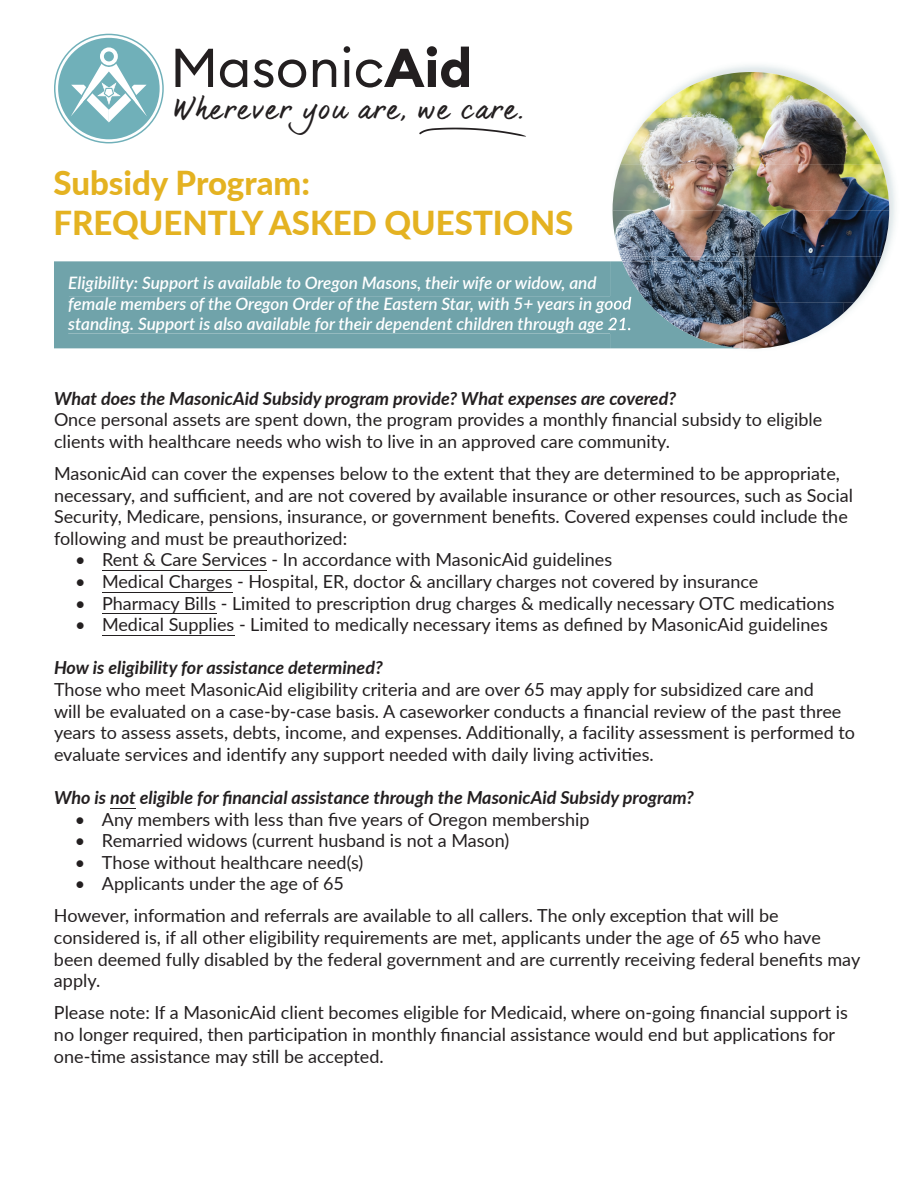
<style>
.page{position:relative;width:918px;height:1188px;background:#fff}
.page>*{position:absolute;margin:0;border:0;box-sizing:border-box;transform-origin:0 0}
.t1{font:53.85px "Euclid Circular B";color:#231f20}
.t2{font:800 33px/39.6px "Lato";color:#e4b221}
.t3{font:28.8px "dear Joe 6";letter-spacing:.03em;color:#231f20}
.t4{font:18px/21.6px "Lato";color:#231f20}
.t5{font:italic 700 18px "Lato";color:#231f20}
.t6{font:italic 600 17.1px/20.5px "Lato";color:#fff}
.s1{font-weight:700}
</style>
<div class="page">
<hr style="left:102px;top:570px;width:165px;height:1px;background:#231f20">
<hr style="left:102px;top:592px;width:131px;height:1px;background:#231f20">
<hr style="left:102px;top:613px;width:114px;height:1px;background:#231f20">
<hr style="left:102px;top:635px;width:132px;height:1px;background:#231f20">
<svg style="left:110px;top:808px;width:26px;height:1px"></svg>
<svg style="left:419px;top:128px;width:107px;height:9px"></svg>
<div style="left:54px;top:261px;width:556px;height:87px;background:#70a3aa"></div>
<div style="left:69px;top:297px;width:541px;height:16px;background:#70a3aa"></div>
<div style="left:68px;top:317px;width:542px;height:16px;background:#70a3aa"></div>
<img style="left:610px;top:65px;width:285px;height:284px">
<div style="left:610px;top:261px;width:40px;height:87px;background:#71a4ab"></div>
<img style="left:610px;top:297px;width:22px;height:16px">
<img style="left:610px;top:317px;width:21px;height:16px">
<img style="left:648px;top:72px;width:206px;height:46px">
<img style="left:620px;top:118px;width:261px;height:46px">
<img style="left:613px;top:164px;width:276px;height:46px">
<svg style="left:613px;top:210px;width:1px;height:21px"></svg>
<img style="left:751px;top:210px;width:138px;height:47px">
<img style="left:620px;top:256px;width:261px;height:47px">
<img style="left:742px;top:303px;width:101px;height:46px">
<svg style="left:843px;top:303px;width:11px;height:10px"></svg>
<img style="left:622px;top:261px;width:121px;height:44px">
<img style="left:650px;top:305px;width:93px;height:43px">
<svg style="left:54px;top:34px;width:110px;height:109px"></svg>
<h1 class="t1" style="left:170px;top:33px;width:303px">Masonic<span class="s1">Aid</span></h1>
<h3 class="t3" style="left:173px;top:91px;width:351px">Wherever you are, we care.</h3>
<h2 class="t2" style="left:54px;top:162px;width:521px">Subsidy Program:<br>FREQUENTLY ASKED QUESTIONS</h2>
<p class="t6" style="left:68px;top:272px;width:565px">Eligibility: Support is available to Oregon Masons, their wife or widow, and female members of the Oregon Order of the Eastern Star, with 5+ years in good standing. Support is also available for their dependent children through age 21.</p>
<p class="t5" style="left:54px;top:385px;width:624px">What does the MasonicAid Subsidy program provide? What expenses are covered?</p>
<p class="t4" style="left:54px;top:408px;width:770px">Once personal assets are spent down, the program provides a monthly financial subsidy to eligible clients with healthcare needs who wish to live in an approved care community.</p>
<p class="t4" style="left:54px;top:462px;width:800px">MasonicAid can cover the expenses below to the extent that they are determined to be appropriate, necessary, and sufficient, and are not covered by available insurance or other resources, such as Social Security, Medicare, pensions, insurance, or government benefits. Covered expenses could include the following and must be preauthorized:</p>
<p class="t4" style="left:75px;top:548px;width:539px">• Rent &amp; Care Services - In accordance with MasonicAid guidelines</p>
<p class="t4" style="left:75px;top:570px;width:685px">• Medical Charges - Hospital, ER, doctor &amp; ancillary charges not covered by insurance</p>
<p class="t4" style="left:75px;top:591px;width:761px">• Pharmacy Bills - Limited to prescription drug charges &amp; medically necessary OTC medications</p>
<p class="t4" style="left:75px;top:613px;width:754px">• Medical Supplies - Limited to medically necessary items as defined by MasonicAid guidelines</p>
<p class="t5" style="left:54px;top:655px;width:330px">How is eligibility for assistance determined?</p>
<p class="t4" style="left:54px;top:678px;width:803px">Those who meet MasonicAid eligibility criteria and are over 65 may apply for subsidized care and<br>will be evaluated on a case-by-case basis. A caseworker conducts a financial review of the past three years to assess assets, debts, income, and expenses. Additionally, a facility assessment is performed to evaluate services and identify any support needed with daily living activities.</p>
<p class="t5" style="left:54px;top:784px;width:642px">Who is not eligible for financial assistance through the MasonicAid Subsidy program?</p>
<p class="t4" style="left:75px;top:807px;width:516px">• Any members with less than five years of Oregon membership</p>
<p class="t4" style="left:75px;top:829px;width:436px">• Remarried widows (current husband is not a Mason)</p>
<p class="t4" style="left:75px;top:851px;width:290px">• Those without healthcare need(s)</p>
<p class="t4" style="left:54px;top:867px;width:726px;line-height:32.1px;text-indent:21px">• Applicants under the age of 65<br>However, information and referrals are available to all callers. The only exception that will be</p>
<p class="t4" style="left:54px;top:926px;width:808px">considered is, if all other eligibility requirements are met, applicants under the age of 65 who have been deemed fully disabled by the federal government and are currently receiving federal benefits may apply.</p>
<p class="t4" style="left:54px;top:1001px;width:795px">Please note: If a MasonicAid client becomes eligible for Medicaid, where on-going financial support is no longer required, then participation in monthly financial assistance would end but applications for one-time assistance may still be accepted.</p>
</div>
